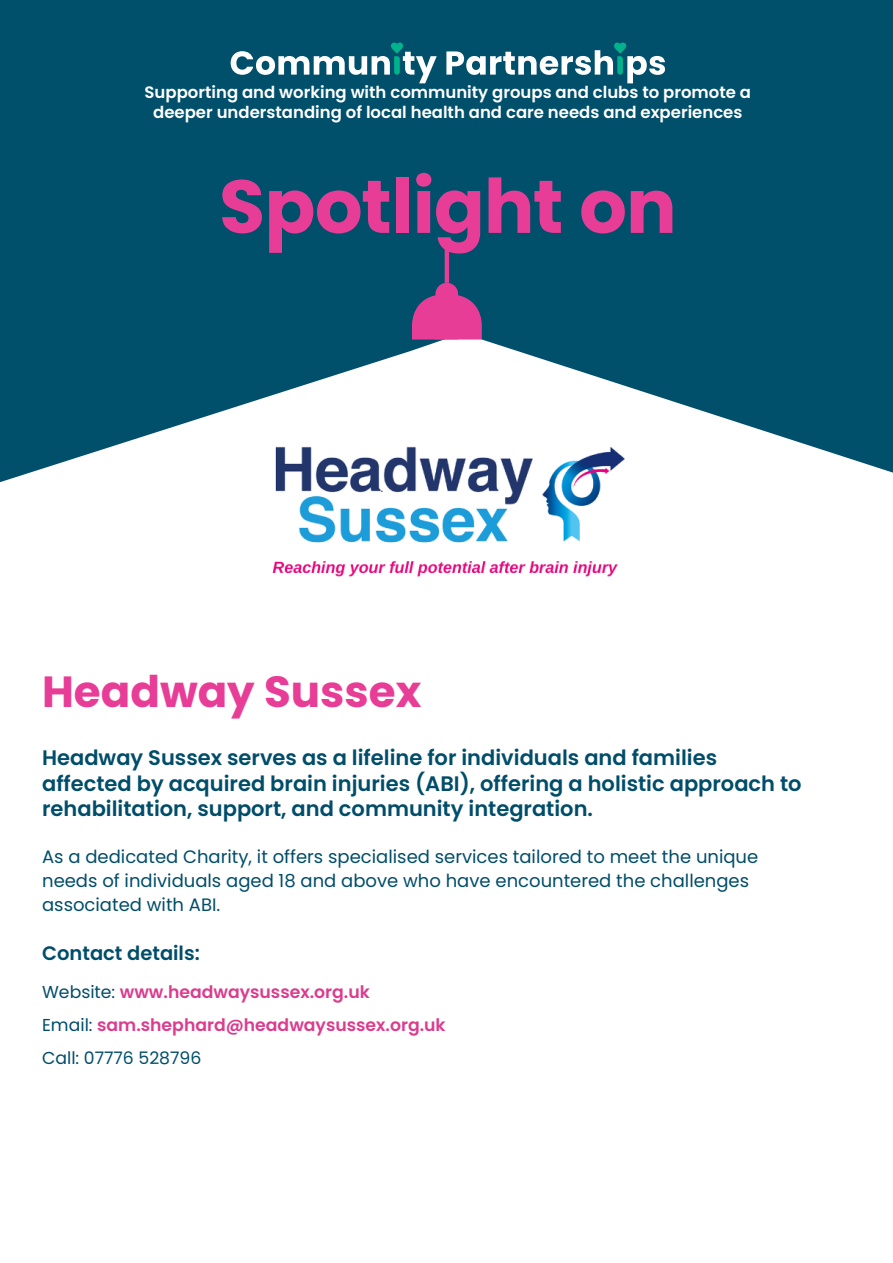
<style>
.page{position:relative;width:893px;height:1263px;background:#fff}
.page>*{position:absolute;margin:0;border:0;box-sizing:border-box;transform-origin:0 0}
.t1{font:700 75px "Poppins";letter-spacing:-.01em;color:#e83d96}
.t2{font:700 43.5px "Poppins";color:#e83d96}
.t3{font:600 21px/25.2px "Poppins";color:#004d6a}
.t4{font:600 19.5px "Poppins";color:#004d6a}
.t5{font:18px/24px "Poppins";color:#004d6a}
.t6{font:600 17.25px/33.5px "Poppins";color:#db3c8e}
.t7{font:600 16.5px/19.8px "Poppins";color:#fff;text-align:center}
.s1{font-weight:400;color:#004d6a}
</style>
<div class="page">
<div style="left:0;top:0;width:893px;height:534px;background:#004f6b"></div>
<svg style="left:456px;top:339px;width:437px;height:195px;fill:#fff"></svg>
<svg style="left:0;top:340px;width:456px;height:194px;fill:#fff"></svg>
<div style="left:435px;top:283px;width:23px;height:23px;background:#e83d96;border-radius:50%"></div>
<svg style="left:412px;top:294px;width:70px;height:46px"></svg>
<hr style="left:445px;top:246px;width:4px;height:37px;background:#e83d96">
<svg style="left:231px;top:42px;width:434px;height:41px"></svg>
<img style="left:266px;top:428px;width:363px;height:149px">
<p class="t7" style="left:145px;top:82px;width:608px">Supporting and working with community groups and clubs to promote a deeper understanding of local health and care needs and experiences</p>
<h1 class="t1" style="left:219px;top:163px;width:459px">Spotlight on</h1>
<h2 class="t2" style="left:42px;top:666px;width:381px">Headway Sussex</h2>
<p class="t3" style="left:42px;top:745px;width:761px">Headway Sussex serves as a lifeline for individuals and families affected by acquired brain injuries (ABI), offering a holistic approach to rehabilitation, support, and community integration.</p>
<p class="t5" style="left:42px;top:845px;width:718px">As a dedicated Charity, it offers specialised services tailored to meet the unique needs of individuals aged 18 and above who have encountered the challenges associated with ABI.</p>
<p class="t4" style="left:42px;top:942px;width:159px">Contact details:</p>
<p class="t6" style="left:42px;top:975px;width:405px"><span class="s1">Website:</span> www.headwaysussex.org.uk<br><span class="s1">Email:</span> sam.shephard@headwaysussex.org.uk<br><span class="s1">Call: 07776 528796</span></p>
</div>
